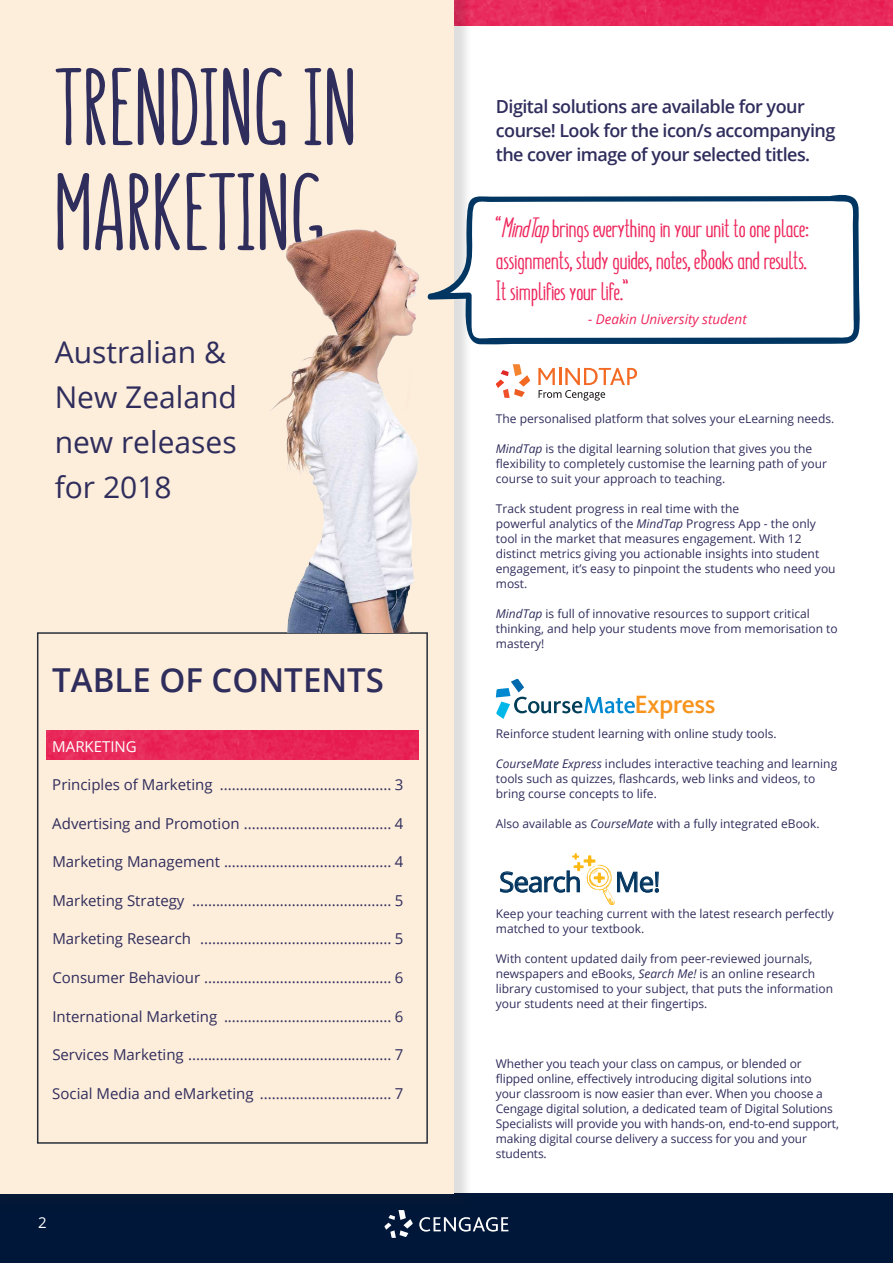
<style>
.page{position:relative;width:893px;height:1263px;background:#fff}
.page>*{position:absolute;margin:0;border:0;box-sizing:border-box;transform-origin:0 0}
.t1{font:700 105px/105px "Summer Font";color:#2f2d5c}
.t2{font:600 33px "Open Sans";color:#2f2d5c}
.t3{font:30px/45px "Open Sans";color:#2f2d5c}
.t4{font:27.45px "Open Sans";letter-spacing:-.035em;color:#00345e}
.t5{font:700 27px/31.5px "Summer Font";color:#ee265c;text-align:justify}
.t6{font:500 25.95px "Kievit CL";letter-spacing:-.02em;color:#f7941d}
.t7{font:600 18px/24px "Open Sans";letter-spacing:-.03em;color:#2f2d5c}
.t8{font:15px "Open Sans";color:#2f2d5c}
.t9{font:15px "Open Sans";color:#fff}
.t10{font:italic 13.5px "Open Sans";color:#ee265c}
.t11{font:12px/15px "Open Sans";color:#2f2d5c}
.s1{font-style:italic}
</style>
<div class="page">
<img style="left:472px;top:0;width:421px;height:25px">
<div style="left:0;top:1194px;width:893px;height:69px;background:#001739"></div>
<svg style="left:384px;top:1212px;width:29px;height:26px"></svg>
<svg style="left:419px;top:1217px;width:89px;height:14px"></svg>
<div style="left:0;top:0;width:472px;height:1212px;background:#231f20;opacity:.75"></div>
<div style="left:0;top:0;width:454px;height:1194px;background:#fdeddb"></div>
<svg style="left:583px;top:194px;width:277px;height:150px"></svg>
<svg style="left:583px;top:368px;width:54px;height:33px"></svg>
<svg style="left:496px;top:679px;width:139px;height:40px"></svg>
<svg style="left:501px;top:853px;width:157px;height:52px"></svg>
<div style="left:37px;top:632px;width:391px;height:512px;border:2px solid #282f39"></div>
<img style="left:47px;top:730px;width:371px;height:29px">
<img style="left:270px;top:152px;width:313px;height:480px">
<h1 class="t1" style="left:55px;top:55px;width:304px">TRENDING IN<br>MARKETING</h1>
<h3 class="t3" style="left:55px;top:329px;width:184px">Australian &amp;<br>New Zealand new releases for 2018</h3>
<h2 class="t2" style="left:52px;top:657px;width:333px">TABLE OF CONTENTS</h2>
<p class="t9" style="left:52px;top:736px;width:86px">MARKETING</p>
<p class="t8" style="left:52px;top:775px;width:353px">Principles of Marketing ........................................... 3</p>
<p class="t8" style="left:52px;top:813px;width:353px">Advertising and Promotion ..................................... 4</p>
<p class="t8" style="left:52px;top:852px;width:352px">Marketing Management .......................................... 4</p>
<p class="t8" style="left:52px;top:890px;width:352px">Marketing Strategy .................................................. 5</p>
<p class="t8" style="left:52px;top:929px;width:352px">Marketing Research ................................................ 5</p>
<p class="t8" style="left:52px;top:967px;width:352px">Consumer Behaviour ............................................... 6</p>
<p class="t8" style="left:52px;top:1006px;width:352px">International Marketing .......................................... 6</p>
<p class="t8" style="left:52px;top:1044px;width:352px">Services Marketing ................................................... 7</p>
<p class="t8" style="left:52px;top:1083px;width:352px">Social Media and eMarketing ................................. 7</p>
<p class="t9" style="left:38px;top:1212px;width:10px">2</p>
<h3 class="t7" style="left:496px;top:94px;width:341px">Digital solutions are available for your course! Look for the icon/s accompanying the cover image of your selected titles.</h3>
<h3 class="t5" style="left:496px;top:212px;width:314px">“<span class="s1">MindTap</span> brings everything in your unit to one place: assignments, study guides, notes, eBooks and results.<br>It simplifies your life.”</h3>
<p class="t10" style="left:588px;top:310px;width:160px">- Deakin University student</p>
<p class="t11" style="left:496px;top:411px;width:340px">The personalised platform that solves your eLearning needs.</p>
<p class="t11" style="left:496px;top:441px;width:333px"><span class="s1">MindTap</span> is the digital learning solution that gives you the flexibility to completely customise the learning path of your course to suit your approach to teaching.</p>
<p class="t11" style="left:496px;top:501px;width:341px">Track student progress in real time with the<br>powerful analytics of the <span class="s1">MindTap</span> Progress App - the only tool in the market that measures engagement. With 12 distinct metrics giving you actionable insights into student engagement, it’s easy to pinpoint the students who need you most.</p>
<p class="t11" style="left:496px;top:606px;width:343px"><span class="s1">MindTap</span> is full of innovative resources to support critical thinking, and help your students move from memorisation to mastery!</p>
<h3 class="t6" style="left:634px;top:690px;width:82px">Express</h3>
<p class="t11" style="left:496px;top:726px;width:282px">Reinforce student learning with online study tools.</p>
<p class="t11" style="left:496px;top:756px;width:343px"><span class="s1">CourseMate Express</span> includes interactive teaching and learning tools such as quizzes, flashcards, web links and videos, to bring course concepts to life.</p>
<p class="t11" style="left:496px;top:816px;width:325px">Also available as <span class="s1">CourseMate</span> with a fully integrated eBook.</p>
<h3 class="t4" style="left:499px;top:863px;width:163px">Search Me!</h3>
<p class="t11" style="left:496px;top:906px;width:340px">Keep your teaching current with the latest research perfectly matched to your textbook.</p>
<p class="t11" style="left:496px;top:951px;width:339px">With content updated daily from peer-reviewed journals, newspapers and eBooks, <span class="s1">Search Me!</span> is an online research library customised to your subject, that puts the information your students need at their fingertips.</p>
<p class="t11" style="left:496px;top:1056px;width:345px">Whether you teach your class on campus, or blended or flipped online, effectively introducing digital solutions into your classroom is now easier than ever. When you choose a Cengage digital solution, a dedicated team of Digital Solutions Specialists will provide you with hands-on, end-to-end support, making digital course delivery a success for you and your students.</p>
</div>
